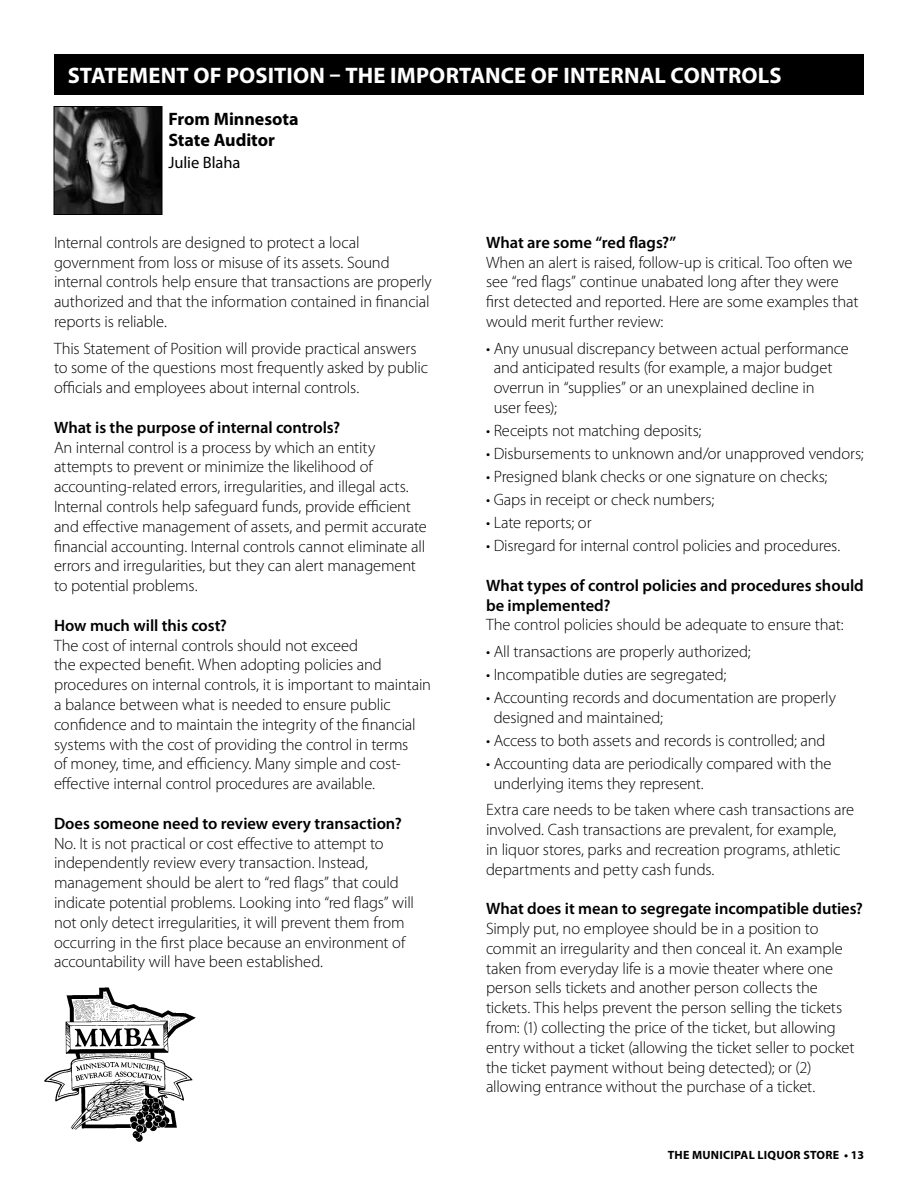
<style>
.page{position:relative;width:918px;height:1188px;background:#fff}
.page>*{position:absolute;margin:0;border:0;box-sizing:border-box;transform-origin:0 0}
.t1{font:700 22.5px "Myriad Pro";letter-spacing:.005em;color:#fff}
.t2{font:700 18px/21.6px "Myriad Pro";color:#000}
.t3{font:300 16.5px/19.8px "Myriad Pro";letter-spacing:-.01em;color:#000}
.t4{font:600 16.5px/19.8px "Myriad Pro";color:#000}
.t5{font:16.5px "Myriad Pro";letter-spacing:-.005em;color:#000}
.t6{font:700 12px "Myriad Pro";letter-spacing:.02em;color:#000}
</style>
<div class="page">
<div style="left:54px;top:54px;width:810px;height:40px;background:#000"></div>
<img style="left:56px;top:108px;width:104px;height:105px">
<div style="left:54px;top:106px;width:108px;height:109px;border:1px solid #000"></div>
<img style="left:44px;top:987px;width:152px;height:155px">
<h1 class="t1" style="left:68px;top:60px;width:716px">STATEMENT OF POSITION – THE IMPORTANCE OF INTERNAL CONTROLS</h1>
<p class="t2" style="left:168px;top:107px;width:132px">From Minnesota<br>State Auditor</p>
<p class="t5" style="left:168px;top:152px;width:73px">Julie Blaha</p>
<p class="t3" style="left:54px;top:232px;width:379px">Internal controls are designed to protect a local government from loss or misuse of its assets. Sound internal controls help ensure that transactions are properly authorized and that the information contained in financial reports is reliable.</p>
<p class="t3" style="left:54px;top:338px;width:376px">This Statement of Position will provide practical answers to some of the questions most frequently asked by public officials and employees about internal controls.</p>
<p class="t4" style="left:54px;top:417px;width:288px">What is the purpose of internal controls?</p>
<p class="t3" style="left:54px;top:437px;width:374px">An internal control is a process by which an entity attempts to prevent or minimize the likelihood of accounting-related errors, irregularities, and illegal acts.<br>Internal controls help safeguard funds, provide efficient and effective management of assets, and permit accurate financial accounting. Internal controls cannot eliminate all errors and irregularities, but they can alert management to potential problems.</p>
<p class="t4" style="left:54px;top:615px;width:174px">How much will this cost?</p>
<p class="t3" style="left:54px;top:635px;width:379px">The cost of internal controls should not exceed<br>the expected benefit. When adopting policies and procedures on internal controls, it is important to maintain a balance between what is needed to ensure public confidence and to maintain the integrity of the financial systems with the cost of providing the control in terms<br>of money, time, and efficiency. Many simple and cost&shy;effective internal control procedures are available.</p>
<p class="t4" style="left:54px;top:813px;width:349px">Does someone need to review every transaction?</p>
<p class="t3" style="left:54px;top:833px;width:362px">No. It is not practical or cost effective to attempt to independently review every transaction. Instead, management should be alert to “red flags” that could indicate potential problems. Looking into “red flags” will not only detect irregularities, it will prevent them from occurring in the first place because an environment of accountability will have been established.</p>
<p class="t4" style="left:486px;top:232px;width:192px">What are some “red flags?”</p>
<p class="t3" style="left:486px;top:252px;width:374px">When an alert is raised, follow-up is critical. Too often we see “red flags” continue unabated long after they were first detected and reported. Here are some examples that would merit further review:</p>
<p class="t3" style="left:494px;top:338px;width:357px;text-indent:-8px">• Any unusual discrepancy between actual performance and anticipated results (for example, a major budget overrun in “supplies” or an unexplained decline in<br>user fees);</p>
<p class="t3" style="left:486px;top:420px;width:217px">• Receipts not matching deposits;</p>
<p class="t3" style="left:486px;top:443px;width:379px">• Disbursements to unknown and/or unapproved vendors;</p>
<p class="t3" style="left:486px;top:467px;width:343px">• Presigned blank checks or one signature on checks;</p>
<p class="t3" style="left:486px;top:490px;width:230px">• Gaps in receipt or check numbers;</p>
<p class="t3" style="left:486px;top:513px;width:107px">• Late reports; or</p>
<p class="t3" style="left:486px;top:536px;width:356px">• Disregard for internal control policies and procedures.</p>
<p class="t4" style="left:486px;top:575px;width:379px">What types of control policies and procedures should be implemented?</p>
<p class="t3" style="left:486px;top:615px;width:359px">The control policies should be adequate to ensure that:</p>
<p class="t3" style="left:486px;top:641px;width:266px">• All transactions are properly authorized;</p>
<p class="t3" style="left:486px;top:664px;width:242px">• Incompatible duties are segregated;</p>
<p class="t3" style="left:494px;top:687px;width:344px;text-indent:-8px">• Accounting records and documentation are properly designed and maintained;</p>
<p class="t3" style="left:486px;top:730px;width:341px">• Access to both assets and records is controlled; and</p>
<p class="t3" style="left:494px;top:753px;width:339px;text-indent:-8px">• Accounting data are periodically compared with the underlying items they represent.</p>
<p class="t3" style="left:486px;top:800px;width:370px">Extra care needs to be taken where cash transactions are involved. Cash transactions are prevalent, for example,<br>in liquor stores, parks and recreation programs, athletic departments and petty cash funds.</p>
<p class="t4" style="left:486px;top:898px;width:379px">What does it mean to segregate incompatible duties?</p>
<p class="t3" style="left:486px;top:918px;width:370px">Simply put, no employee should be in a position to commit an irregularity and then conceal it. An example taken from everyday life is a movie theater where one person sells tickets and another person collects the tickets. This helps prevent the person selling the tickets from: (1) collecting the price of the ticket, but allowing entry without a ticket (allowing the ticket seller to pocket the ticket payment without being detected); or (2) allowing entrance without the purchase of a ticket.</p>
<p class="t6" style="left:668px;top:1147px;width:198px">THE MUNICIPAL LIQUOR STORE • 13</p>
</div>
